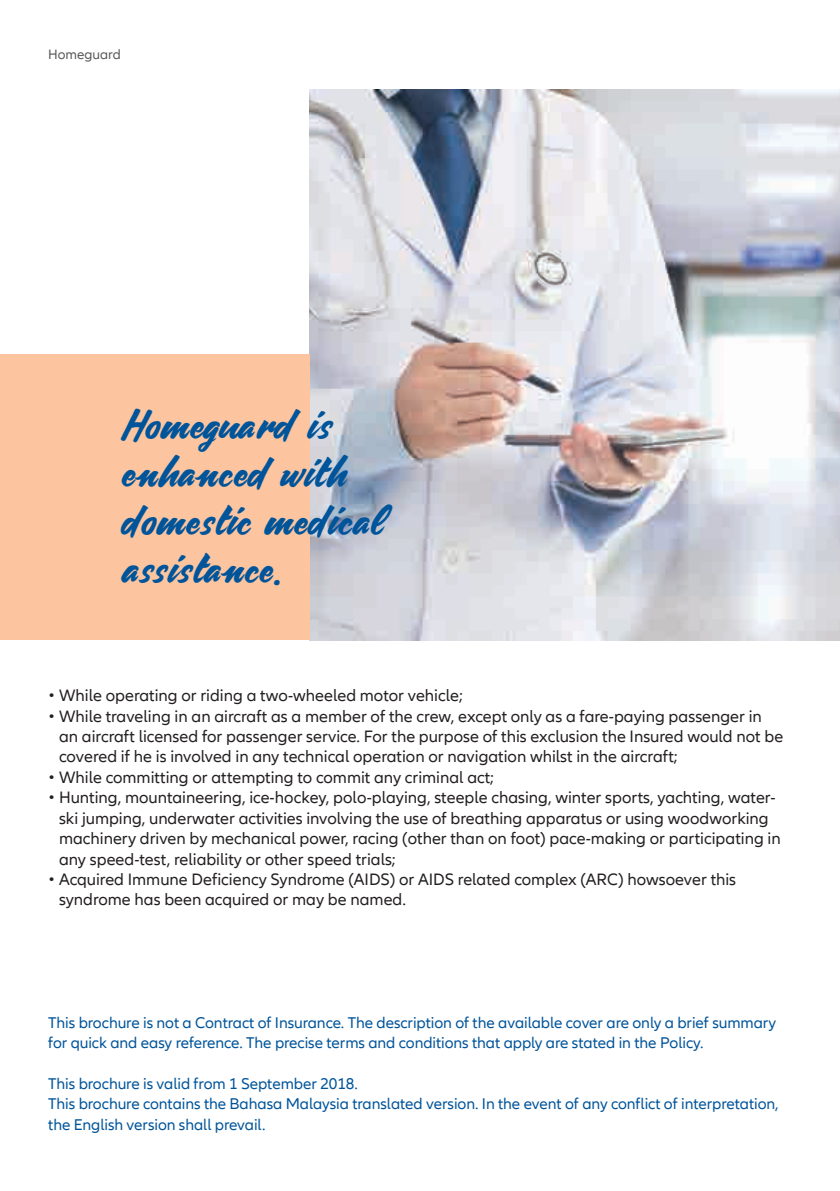
<style>
.page{position:relative;width:840px;height:1191px;background:#fff}
.page>*{position:absolute;margin:0;border:0;box-sizing:border-box;transform-origin:0 0}
.t1{font:40px/48px "Carosello";letter-spacing:.03em;color:#00549a}
.t2{font:17px/20.4px "Allianz Neo";color:#231f20}
.t3{font:16px/20.4px "Allianz Neo";letter-spacing:-.005em;color:#00549a}
.t4{font:14px "Allianz Neo";color:#58595b}
</style>
<div class="page">
<img style="left:309px;top:89px;width:530px;height:551px">
<div style="left:0;top:354px;width:309px;height:286px;background:#fcc49f"></div>
<p class="t4" style="left:48px;top:46px;width:74px">Homeguard</p>
<h1 class="t1" style="left:122px;top:404px;width:263px">Homeguard is enhanced with domestic medical assistance.</h1>
<p class="t2" style="left:48px;top:686px;width:416px">• While operating or riding a two-wheeled motor vehicle;</p>
<p class="t2" style="left:59px;top:706px;width:725px;text-indent:-11px">• While traveling in an aircraft as a member of the crew, except only as a fare-paying passenger in an aircraft licensed for passenger service. For the purpose of this exclusion the Insured would not be covered if he is involved in any technical operation or navigation whilst in the aircraft;</p>
<p class="t2" style="left:48px;top:767px;width:447px">• While committing or attempting to commit any criminal act;</p>
<p class="t2" style="left:59px;top:788px;width:722px;text-indent:-11px">• Hunting, mountaineering, ice-hockey, polo-playing, steeple chasing, winter sports, yachting, water&shy;ski jumping, underwater activities involving the use of breathing apparatus or using woodworking machinery driven by mechanical power, racing (other than on foot) pace-making or participating in any speed-test, reliability or other speed trials;</p>
<p class="t2" style="left:59px;top:869px;width:678px;text-indent:-11px">• Acquired Immune Deficiency Syndrome (AIDS) or AIDS related complex (ARC) howsoever this syndrome has been acquired or may be named.</p>
<p class="t3" style="left:48px;top:1012px;width:729px">This brochure is not a Contract of Insurance. The description of the available cover are only a brief summary for quick and easy reference. The precise terms and conditions that apply are stated in the Policy.</p>
<p class="t3" style="left:48px;top:1073px;width:731px">This brochure is valid from 1 September 2018.<br>This brochure contains the Bahasa Malaysia translated version. In the event of any conflict of interpretation, the English version shall prevail.</p>
</div>
